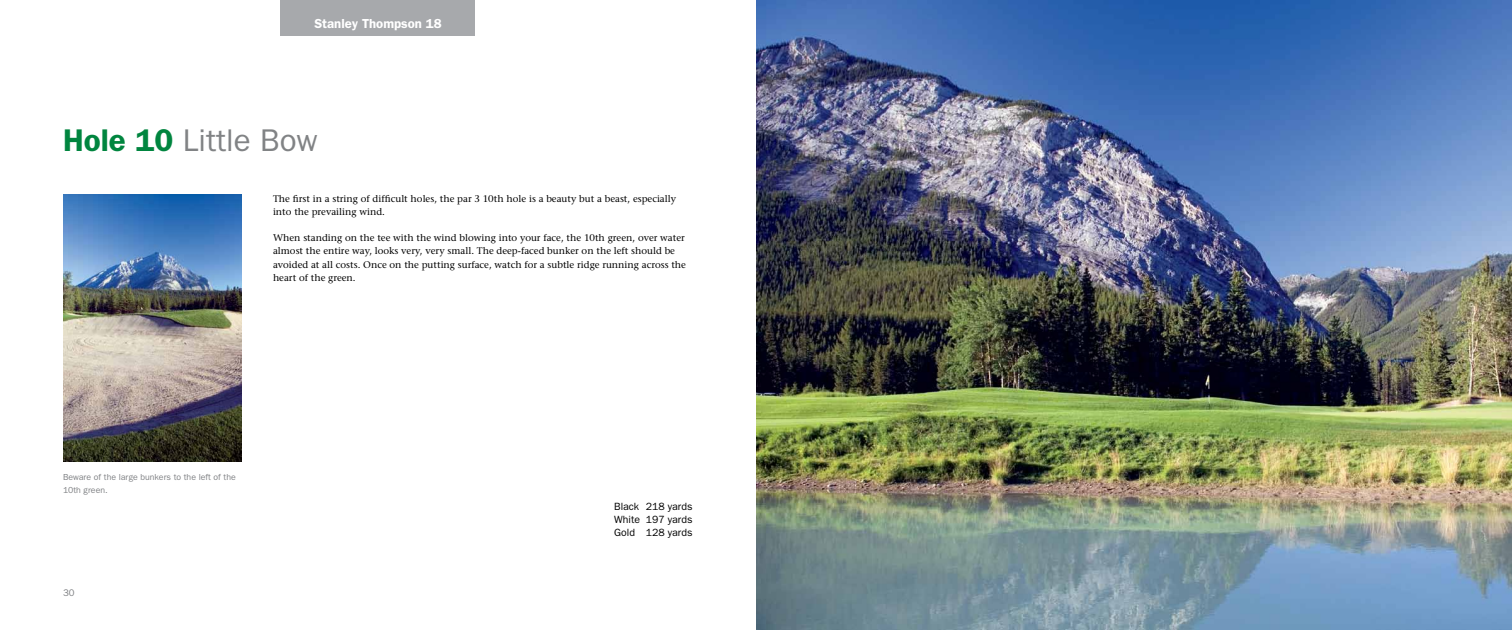
<style>
.page{position:relative;width:1512px;height:630px;background:#fff}
.page>*{position:absolute;margin:0;border:0;box-sizing:border-box;transform-origin:0 0}
.t1{font:31.5px "Franklin Gothic";color:#818385}
.t2{font:600 13.12px "Franklin Gothic";color:#fff}
.t3{font:10.5px/13.1px "Franklin Gothic";color:#000;text-align:justify}
.t4{font:9.62px/13.1px "Stone Serif";color:#000}
.t5{font:9.62px "Franklin Gothic";color:#808285}
.t6{font:8.75px/13.1px "Franklin Gothic";color:#808285}
.s1{font-weight:600;color:#00853f}
</style>
<div class="page">
<div style="left:281px;top:0;width:194px;height:36px;background:#a7a9ac"></div>
<img style="left:756px;top:0;width:756px;height:630px">
<img style="left:63px;top:194px;width:179px;height:268px">
<h2 class="t2" style="left:314px;top:16px;width:129px">Stanley Thompson 18</h2>
<h1 class="t1" style="left:63px;top:123px;width:256px"><span class="s1">Hole 10</span> Little Bow</h1>
<p class="t4" style="left:273px;top:192px;width:405px">The first in a string of difficult holes, the par 3 10th hole is a beauty but a beast, especially into the prevailing wind.</p>
<p class="t4" style="left:273px;top:231px;width:415px">When standing on the tee with the wind blowing into your face, the 10th green, over water almost the entire way, looks very, very small. The deep-faced bunker on the left should be avoided at all costs. Once on the putting surface, watch for a subtle ridge running across the heart of the green.</p>
<p class="t6" style="left:63px;top:470px;width:174px">Beware of the large bunkers to the left of the<br>10th green.</p>
<p class="t5" style="left:63px;top:587px;width:13px">30</p>
<p class="t3" style="left:614px;top:500px;width:80px">Black 218 yards White 197 yards Gold 128 yards</p>
</div>
